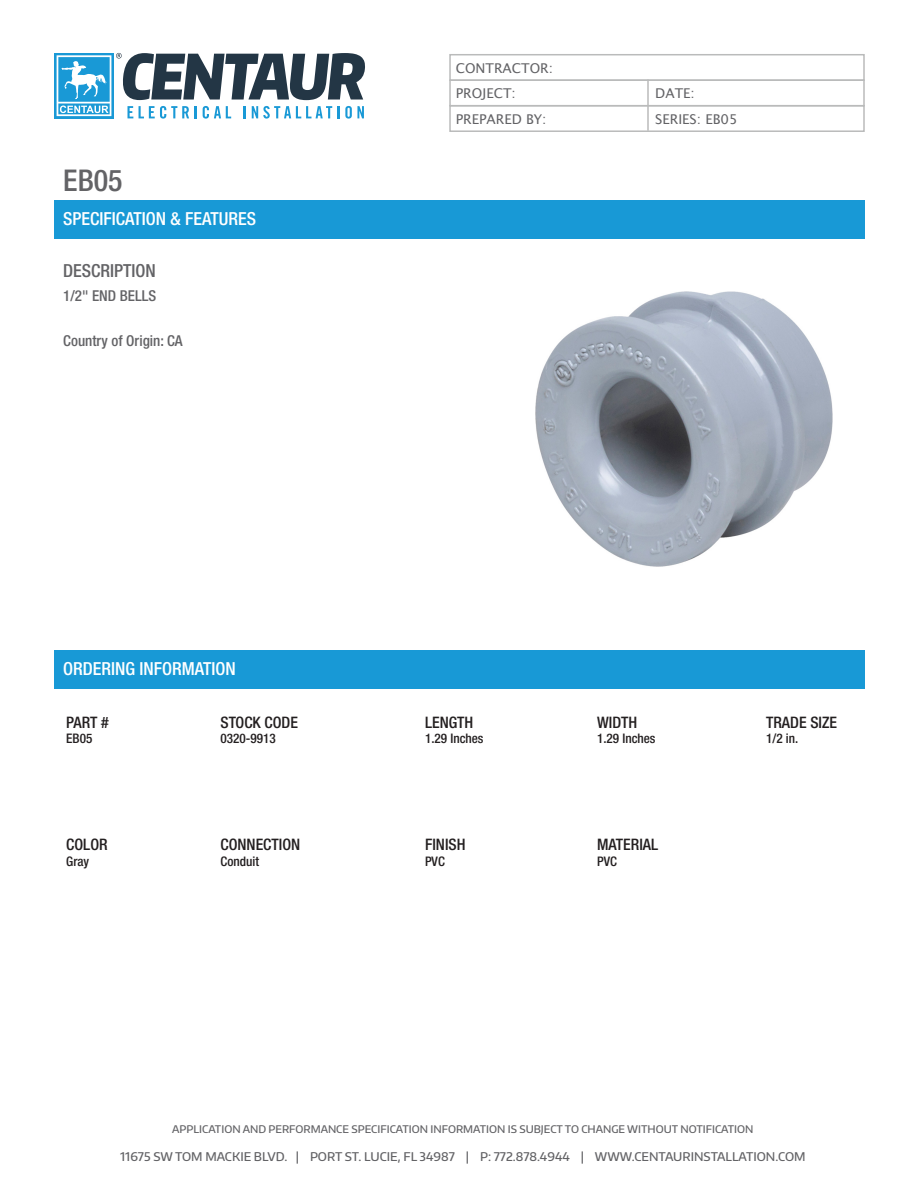
<style>
.page{position:relative;width:918px;height:1188px;background:#fff}
.page>*{position:absolute;margin:0;border:0;box-sizing:border-box;transform-origin:0 0}
.t1{font:500 condensed 30px "Helvetica Neue";color:#636366}
.t2{font:500 condensed 18px "Helvetica Neue";color:#fff}
.t3{font:500 condensed 18px "Helvetica Neue";color:#636366}
.t4{font:500 condensed 15.9px "Helvetica Neue";color:#231f20}
.t5{font:500 condensed 15px "Helvetica Neue";color:#636366}
.t6{font:13.5px "Lucida Grande";color:#636366}
.t7{font:500 condensed 13.2px "Helvetica Neue";color:#231f20}
.t8{font:500 12px "Encode Sans Normal";color:#636366}
.t9{font:500 10.5px "Encode Sans Normal";color:#636366}
</style>
<div class="page">
<svg style="left:54px;top:53px;width:3px;height:65px"></svg>
<svg style="left:57px;top:53px;width:308px;height:65px"></svg>
<div style="left:449px;top:54px;width:416px;height:27px;border:2px solid #babbbb"></div>
<div style="left:449px;top:79px;width:416px;height:27px;border:2px solid #babbbb"></div>
<hr style="left:647px;top:80px;width:2px;height:25px;background:#babbbb">
<div style="left:449px;top:105px;width:416px;height:27px;border:2px solid #babbbb"></div>
<hr style="left:647px;top:106px;width:2px;height:24px;background:#babbbb">
<div style="left:54px;top:200px;width:811px;height:39px;background:#1899d6"></div>
<div style="left:54px;top:650px;width:811px;height:39px;background:#1899d6"></div>
<img style="left:535px;top:292px;width:297px;height:275px">
<p class="t1" style="left:63px;top:163px;width:61px">EB05</p>
<p class="t2" style="left:63px;top:208px;width:195px">SPECIFICATION &amp; FEATURES</p>
<p class="t3" style="left:63px;top:260px;width:94px">DESCRIPTION</p>
<p class="t5" style="left:63px;top:286px;width:94px">1/2" END BELLS</p>
<p class="t5" style="left:63px;top:331px;width:121px">Country of Origin: CA</p>
<p class="t6" style="left:456px;top:60px;width:99px">CONTRACTOR:</p>
<p class="t6" style="left:456px;top:86px;width:62px">PROJECT:</p>
<p class="t6" style="left:655px;top:86px;width:41px">DATE:</p>
<p class="t6" style="left:456px;top:111px;width:92px">PREPARED BY:</p>
<p class="t6" style="left:655px;top:111px;width:84px">SERIES: EB05</p>
<p class="t2" style="left:63px;top:658px;width:174px">ORDERING INFORMATION</p>
<p class="t4" style="left:66px;top:712px;width:44px">PART #</p>
<p class="t7" style="left:66px;top:731px;width:28px">EB05</p>
<p class="t4" style="left:220px;top:712px;width:79px">STOCK CODE</p>
<p class="t7" style="left:220px;top:731px;width:57px">0320-9913</p>
<p class="t4" style="left:425px;top:712px;width:50px">LENGTH</p>
<p class="t7" style="left:425px;top:731px;width:60px">1.29 Inches</p>
<p class="t4" style="left:597px;top:712px;width:42px">WIDTH</p>
<p class="t7" style="left:597px;top:731px;width:60px">1.29 Inches</p>
<p class="t4" style="left:766px;top:712px;width:72px">TRADE SIZE</p>
<p class="t7" style="left:766px;top:731px;width:34px">1/2 in.</p>
<p class="t4" style="left:66px;top:835px;width:43px">COLOR</p>
<p class="t7" style="left:66px;top:854px;width:24px">Gray</p>
<p class="t4" style="left:220px;top:835px;width:81px">CONNECTION</p>
<p class="t7" style="left:220px;top:854px;width:40px">Conduit</p>
<p class="t4" style="left:425px;top:835px;width:42px">FINISH</p>
<p class="t7" style="left:425px;top:854px;width:21px">PVC</p>
<p class="t4" style="left:597px;top:835px;width:63px">MATERIAL</p>
<p class="t7" style="left:597px;top:854px;width:21px">PVC</p>
<p class="t9" style="left:172px;top:1122px;width:583px">APPLICATION AND PERFORMANCE SPECIFICATION INFORMATION IS SUBJECT TO CHANGE WITHOUT NOTIFICATION</p>
<p class="t8" style="left:120px;top:1149px;width:687px">11675 SW TOM MACKIE BLVD. | PORT ST. LUCIE, FL 34987 | P: 772.878.4944 | WWW.CENTAURINSTALLATION.COM</p>
</div>
